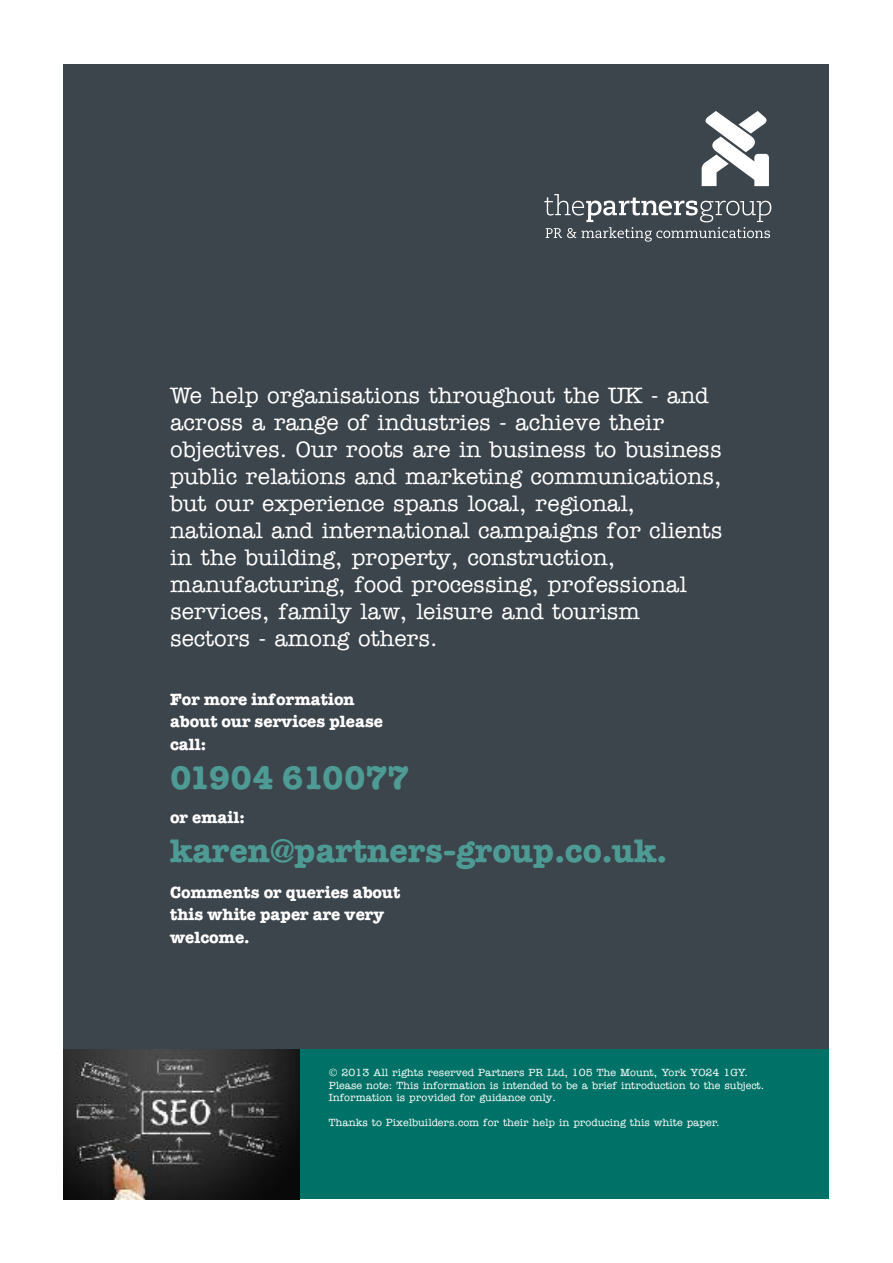
<style>
.page{position:relative;width:893px;height:1263px;background:#fff}
.page>*{position:absolute;margin:0;border:0;box-sizing:border-box;transform-origin:0 0}
.t1{font:700 33px "American Typewriter";color:#4d9b94}
.t2{font:500 22.5px/27px "American Typewriter";color:#fff}
.t3{font:700 16.5px/22.5px "American Typewriter";color:#fff}
.t4{font:500 10.5px/12.6px "American Typewriter";color:#fff}
</style>
<div class="page">
<div style="left:64px;top:64px;width:765px;height:984px;background:#3c444c"></div>
<div style="left:301px;top:1050px;width:528px;height:149px;background:#007166"></div>
<img style="left:64px;top:1050px;width:235px;height:149px">
<svg style="left:702px;top:111px;width:67px;height:75px"></svg>
<svg style="left:544px;top:194px;width:227px;height:48px"></svg>
<p class="t2" style="left:170px;top:384px;width:554px">We help organisations throughout the UK - and across a range of industries - achieve their objectives. Our roots are in business to business public relations and marketing communications, but our experience spans local, regional, national and international campaigns for clients in the building, property, construction, manufacturing, food processing, professional services, family law, leisure and tourism sectors - among others.</p>
<p class="t3" style="left:170px;top:689px;width:215px">For more information about our services please call:</p>
<h1 class="t1" style="left:170px;top:767px;width:241px">01904 610077</h1>
<p class="t3" style="left:170px;top:807px;width:76px">or email:</p>
<h1 class="t1" style="left:170px;top:840px;width:499px">karen@partners-group.co.uk.</h1>
<p class="t3" style="left:170px;top:882px;width:232px">Comments or queries about this white paper are very welcome.</p>
<p class="t4" style="left:329px;top:1067px;width:437px">© 2013 All rights reserved Partners PR Ltd, 105 The Mount, York YO24 1GY.<br>Please note: This information is intended to be a brief introduction to the subject.<br>Information is provided for guidance only.</p>
<p class="t4" style="left:329px;top:1117px;width:392px">Thanks to Pixelbuilders.com for their help in producing this white paper.</p>
</div>
